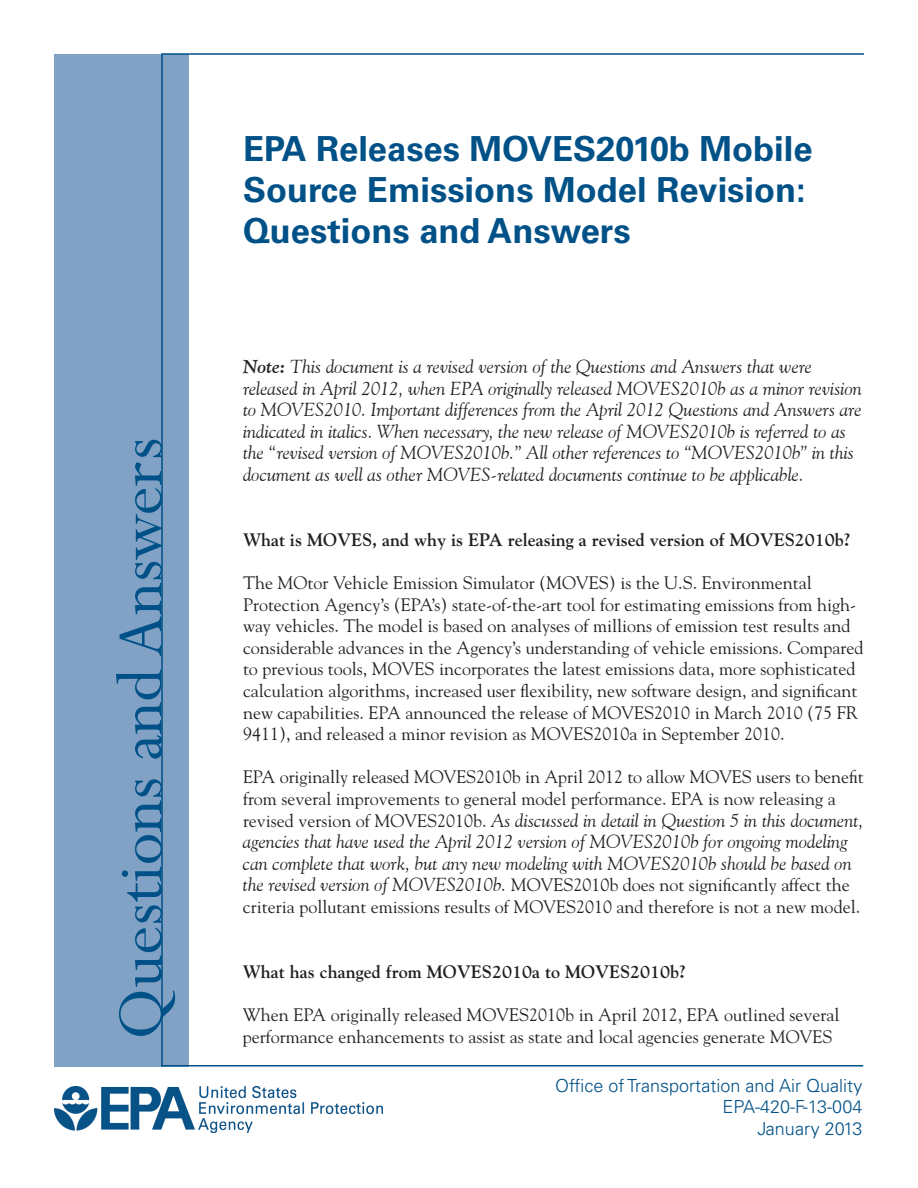
<style>
.page{position:relative;width:918px;height:1188px;background:#fff}
.page>*{position:absolute;margin:0;border:0;box-sizing:border-box;transform-origin:0 0}
.SIDE_TITLE{font:72px "Perpetua";color:#005187}
.TITLE-No_Subtitle{font:700 34.5px/41.4px "Univers LT Std";color:#005187}
.BODY_TEXT{font:italic 18.75px/21.6px "Goudy Old Style BT";color:#231f20}
.BODY_TEXT-2{font:18px/21.6px "Goudy Std";color:#231f20}
.BODY_TEXT-3{font:700 18px "Goudy Std";color:#231f20}
.OFFICE___PUB____DATE{font:300 18px "Univers LT Std";color:#005187}
.s1{font-weight:700}
.s2{font-family:"Goudy Std";font-style:normal;font-size:18px}
.s3{font-family:"Goudy Old Style BT";font-style:italic;font-size:18.75px}
</style>
<div class="page">
<img style="left:54px;top:1087px;width:328px;height:45px">
<div style="left:54px;top:54px;width:134px;height:1012px;background:#81a1c5"></div>
<hr style="left:161px;top:54px;width:2px;height:1012px;background:#005187">
<hr style="left:161px;top:1065px;width:702px;height:1px;background:#005187">
<hr style="left:161px;top:53px;width:703px;height:2px;background:#005187">
<p class="SIDE_TITLE" style="left:95px;top:1040px;width:604px;rotate:-90deg">Questions and Answers</p>
<p class="TITLE-No_Subtitle" style="left:243px;top:128px;width:571px">EPA Releases MOVES2010b Mobile<br>Source Emissions Model Revision:<br>Questions and Answers</p>
<p class="BODY_TEXT" style="left:243px;top:355px;width:620px"><span class="s1">Note:</span> This document is a revised version of the Questions and Answers that were released in April 2012, when EPA originally released MOVES2010b as a minor revision to MOVES2010. Important differences from the April 2012 Questions and Answers are indicated in italics. When necessary, the new release of MOVES2010b is referred to as the “revised version of MOVES2010b.” All other references to “MOVES2010b” in this document as well as other MOVES-related documents continue to be applicable.</p>
<p class="BODY_TEXT-3" style="left:243px;top:529px;width:609px">What is MOVES, and why is EPA releasing a revised version of MOVES2010b?</p>
<p class="BODY_TEXT-2" style="left:243px;top:572px;width:622px">The MOtor Vehicle Emission Simulator (MOVES) is the U.S. Environmental Protection Agency’s (EPA’s) state-of-the-art tool for estimating emissions from high&shy;way vehicles. The model is based on analyses of millions of emission test results and considerable advances in the Agency’s understanding of vehicle emissions. Compared to previous tools, MOVES incorporates the latest emissions data, more sophisticated calculation algorithms, increased user flexibility, new software design, and significant new capabilities. EPA announced the release of MOVES2010 in March 2010 (75 FR 9411), and released a minor revision as MOVES2010a in September 2010.</p>
<p class="BODY_TEXT-2" style="left:243px;top:766px;width:622px">EPA originally released MOVES2010b in April 2012 to allow MOVES users to benefit from several improvements to general model performance. EPA is now releasing a</p>
<p class="BODY_TEXT" style="left:243px;top:809px;width:622px"><span class="s2">revised version of MOVES2010b.</span> As discussed in detail in Question 5 in this document, agencies that have used the April 2012 version of MOVES2010b for ongoing modeling can complete that work, but any new modeling with MOVES2010b should be based on</p>
<p class="BODY_TEXT-2" style="left:243px;top:874px;width:619px"><span class="s3">the revised version of MOVES2010b.</span> MOVES2010b does not significantly affect the criteria pollutant emissions results of MOVES2010 and therefore is not a new model.</p>
<p class="BODY_TEXT-3" style="left:243px;top:961px;width:445px">What has changed from MOVES2010a to MOVES2010b?</p>
<p class="BODY_TEXT-2" style="left:243px;top:1004px;width:598px">When EPA originally released MOVES2010b in April 2012, EPA outlined several</p>
<p class="BODY_TEXT-2" style="left:243px;top:1025px;width:591px">performance enhancements to assist as state and local agencies generate MOVES</p>
<p class="OFFICE___PUB____DATE" style="left:555px;top:1074px;width:309px">Office of Transportation and Air Quality</p>
<p class="OFFICE___PUB____DATE" style="left:723px;top:1096px;width:141px">EPA-420-F-13-004</p>
<p class="OFFICE___PUB____DATE" style="left:757px;top:1118px;width:107px">January 2013</p>
</div>
